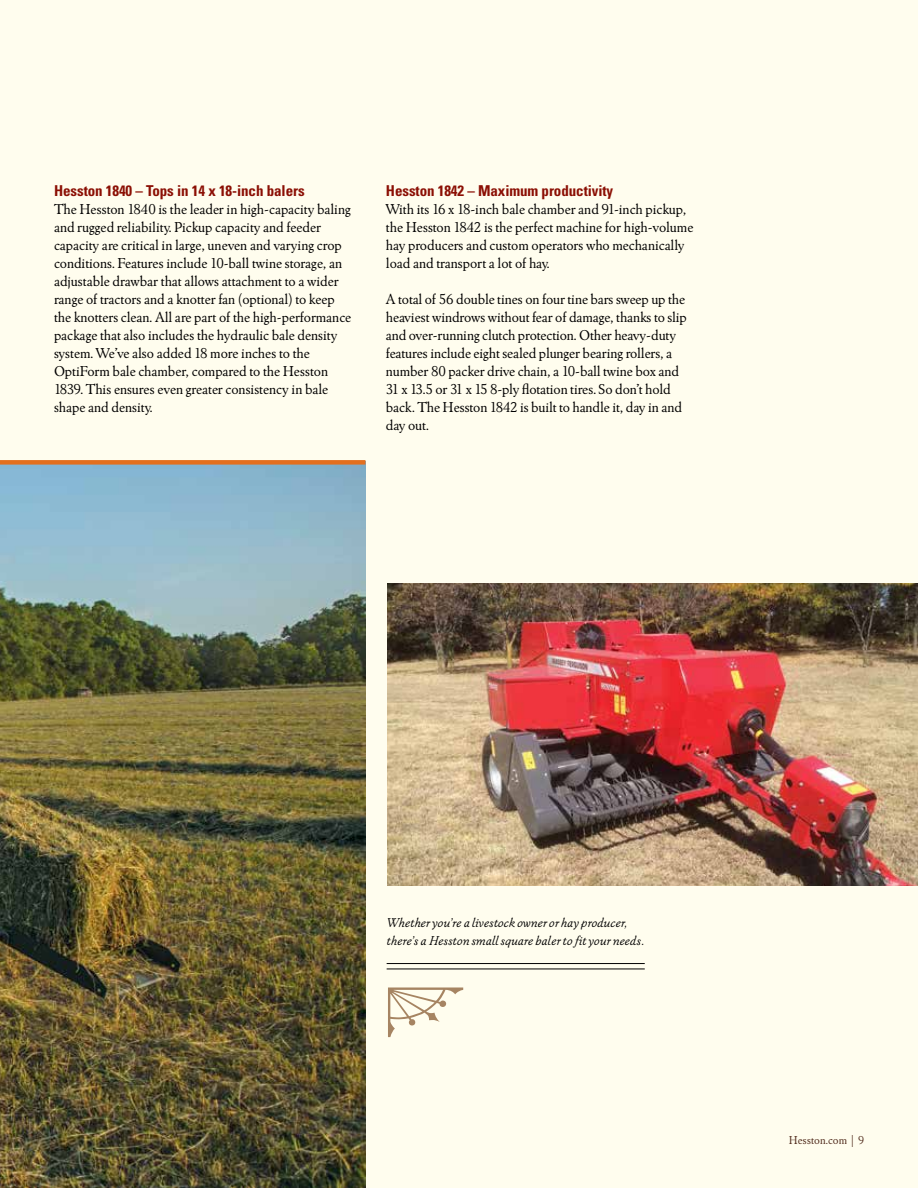
<style>
.page{position:relative;width:918px;height:1188px;background:#fffdee}
.page>*{position:absolute;margin:0;border:0;box-sizing:border-box;transform-origin:0 0}
.t1{font:15px/18px "Winchester New ITC";letter-spacing:-.005em;color:#000}
.t2{font:700 condensed 15px "Univers";letter-spacing:-.005em;color:#8b0f04}
.t3{font:italic 13.5px/18px "Winchester New ITC";letter-spacing:.005em;color:#000}
.t4{font:12px "Winchester New ITC";color:#512c1d}
.s1{font-family:"Univers";font-weight:300;font-stretch:condensed}
</style>
<div class="page">
<img style="left:0;top:465px;width:365px;height:723px">
<div style="left:0;top:460px;width:365px;height:5px;background:#e36f1e"></div>
<img style="left:387px;top:583px;width:531px;height:303px">
<hr style="left:387px;top:963px;width:258px;height:1px;background:#000">
<hr style="left:387px;top:969px;width:258px;height:1px;background:#000">
<p class="t2" style="left:54px;top:181px;width:252px">Hesston 1840 – Tops in 14 x 18-inch balers</p>
<p class="t1" style="left:54px;top:200px;width:299px">The Hesston 1840 is the leader in high-capacity baling and rugged reliability. Pickup capacity and feeder capacity are critical in large, uneven and varying crop conditions. Features include 10-ball twine storage, an adjustable drawbar that allows attachment to a wider range of tractors and a knotter fan (optional) to keep the knotters clean. All are part of the high-performance package that also includes the hydraulic bale density system. We’ve also added 18 more inches to the OptiForm bale chamber, compared to the Hesston 1839. This ensures even greater consistency in bale shape and density.</p>
<p class="t2" style="left:386px;top:181px;width:229px">Hesston 1842 – Maximum productivity</p>
<p class="t1" style="left:386px;top:200px;width:309px">With its 16 x 18-inch bale chamber and 91-inch pickup, the Hesston 1842 is the perfect machine for high-volume hay producers and custom operators who mechanically load and transport a lot of hay.</p>
<p class="t1" style="left:386px;top:290px;width:303px">A total of 56 double tines on four tine bars sweep up the heaviest windrows without fear of damage, thanks to slip and over-running clutch protection. Other heavy-duty features include eight sealed plunger bearing rollers, a number 80 packer drive chain, a 10-ball twine box and 31 x 13.5 or 31 x 15 8-ply flotation tires. So don’t hold back. The Hesston 1842 is built to handle it, day in and day out.</p>
<p class="t3" style="left:387px;top:914px;width:259px">Whether you’re a livestock owner or hay producer, there’s a Hesston small square baler to fit your needs.</p>
<p class="t4" style="left:789px;top:1132px;width:77px">Hesston.com <span class="s1">|</span> 9</p>
</div>
